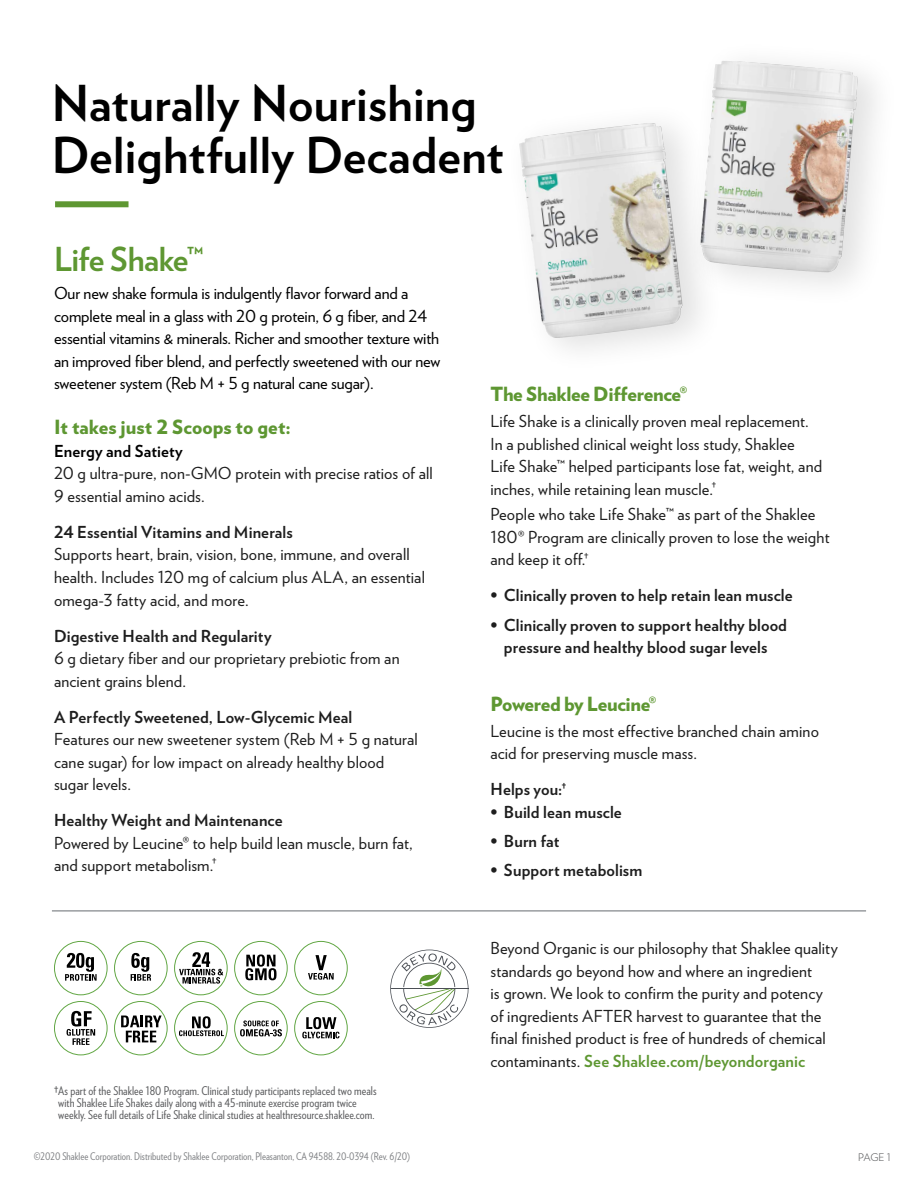
<style>
.page{position:relative;width:918px;height:1188px;background:#fff}
.page>*{position:absolute;margin:0;border:0;box-sizing:border-box;transform-origin:0 0}
.t1{font:700 49.35px/52.3px "Verlag";letter-spacing:.005em;color:#000}
.t2{font:700 33px "Verlag";letter-spacing:-.02em;color:#5e9732}
.t3{font:900 19.5px "Verlag";letter-spacing:-.015em;color:#5e9732}
.t4{font:16.5px/22.5px "Verlag";letter-spacing:.005em;color:#1e1e1e}
.t5{font:700 16.5px/22.5px "Verlag";letter-spacing:.005em;color:#1e1e1e;text-align:center}
.t6{font:16.5px/22.5px "Verlag";letter-spacing:-.01em;color:#000}
.t7{font:700 16.5px "Verlag";letter-spacing:.01em;color:#000}
.t8{font:12px/12px "Verlag Condensed";letter-spacing:.005em;color:#58595b}
.t9{font:10.5px "Verlag Condensed";color:#808285}
.t10{font:300 10.5px "Verlag";color:#58595b}
.s1{font-weight:700;color:#5e9732}
</style>
<div class="page">
<svg style="left:390px;top:950px;width:79px;height:78px"></svg>
<div style="left:55px;top:201px;width:74px;height:6px;background:#5e9732"></div>
<div style="left:504px;top:101px;width:221px;height:273px;background:#000;opacity:.12"></div>
<img style="left:519px;top:123px;width:161px;height:215px">
<div style="left:685px;top:38px;width:215px;height:270px;background:#000;opacity:.12"></div>
<img style="left:700px;top:61px;width:140px;height:211px">
<svg style="left:65px;top:953px;width:32px;height:28px"></svg>
<div style="left:54px;top:941px;width:54px;height:54px;border:1px solid #62a744;border-radius:50%"></div>
<svg style="left:131px;top:953px;width:20px;height:28px"></svg>
<div style="left:114px;top:941px;width:54px;height:54px;border:1px solid #62a744;border-radius:50%"></div>
<svg style="left:179px;top:952px;width:44px;height:32px"></svg>
<div style="left:174px;top:941px;width:54px;height:54px;border:1px solid #62a744;border-radius:50%"></div>
<svg style="left:245px;top:954px;width:32px;height:26px"></svg>
<div style="left:234px;top:941px;width:54px;height:54px;border:1px solid #62a744;border-radius:50%"></div>
<svg style="left:308px;top:955px;width:26px;height:25px"></svg>
<div style="left:294px;top:941px;width:54px;height:54px;border:1px solid #62a744;border-radius:50%"></div>
<svg style="left:67px;top:1011px;width:28px;height:34px"></svg>
<div style="left:54px;top:1001px;width:54px;height:54px;border:1px solid #62a744;border-radius:50%"></div>
<svg style="left:121px;top:1016px;width:41px;height:26px"></svg>
<div style="left:114px;top:1001px;width:54px;height:54px;border:1px solid #62a744;border-radius:50%"></div>
<svg style="left:179px;top:1016px;width:45px;height:20px"></svg>
<div style="left:174px;top:1001px;width:54px;height:54px;border:1px solid #62a744;border-radius:50%"></div>
<svg style="left:240px;top:1021px;width:42px;height:15px"></svg>
<div style="left:234px;top:1001px;width:54px;height:54px;border:1px solid #62a744;border-radius:50%"></div>
<svg style="left:302px;top:1017px;width:38px;height:21px"></svg>
<div style="left:294px;top:1001px;width:54px;height:54px;border:1px solid #62a744;border-radius:50%"></div>
<hr style="left:52px;top:911px;width:814px;height:1px;background:#666c70">
<h1 class="t1" style="left:52px;top:74px;width:453px">Naturally Nourishing<br>Delightfully Decadent</h1>
<h2 class="t2" style="left:54px;top:233px;width:151px">Life Shake™</h2>
<p class="t6" style="left:54px;top:281px;width:388px">Our new shake formula is indulgently flavor forward and a complete meal in a glass with 20 g protein, 6 g fiber, and 24 essential vitamins &amp; minerals. Richer and smoother texture with an improved fiber blend, and perfectly sweetened with our new sweetener system (Reb M + 5 g natural cane sugar).</p>
<p class="t3" style="left:54px;top:411px;width:238px">It takes just 2 Scoops to get:</p>
<p class="t7" style="left:54px;top:438px;width:130px">Energy and Satiety</p>
<p class="t4" style="left:54px;top:461px;width:380px">20 g ultra-pure, non-GMO protein with precise ratios of all<br>9 essential amino acids.</p>
<p class="t5" style="left:54px;top:520px;width:240px">24 Essential Vitamins and Minerals</p>
<p class="t4" style="left:54px;top:542px;width:372px">Supports heart, brain, vision, bone, immune, and overall health. Includes 120 mg of calcium plus ALA, an essential omega-3 fatty acid, and more.</p>
<p class="t5" style="left:54px;top:623px;width:219px">Digestive Health and Regularity</p>
<p class="t4" style="left:54px;top:646px;width:347px">6 g dietary fi ber and our proprietary prebiotic from an ancient grains blend.</p>
<p class="t5" style="left:54px;top:704px;width:300px">A Perfectly Sweetened, Low-Glycemic Meal</p>
<p class="t4" style="left:54px;top:727px;width:365px">Features our new sweetener system (Reb M + 5 g natural cane sugar) for low impact on already healthy blood sugar levels.</p>
<p class="t5" style="left:54px;top:808px;width:230px">Healthy Weight and Maintenance</p>
<p class="t4" style="left:54px;top:831px;width:360px">Powered by Leucine® to help build lean muscle, burn fat, and support metabolism.<sup>†</sup></p>
<p class="t8" style="left:58px;top:1084px;width:320px;text-indent:-4px">†As part of the Shaklee 180 Program. Clinical study participants replaced two meals with Shaklee Life Shakes daily along with a 45-minute exercise program twice weekly. See full details of Life Shake clinical studies at healthresource.shaklee.com.</p>
<p class="t3" style="left:490px;top:378px;width:198px">The Shaklee Difference®</p>
<p class="t4" style="left:490px;top:409px;width:333px">Life Shake is a clinically proven meal replacement.<br>In a published clinical weight loss study, Shaklee Life Shake™ helped participants lose fat, weight, and inches, while retaining lean muscle.<sup>†</sup></p>
<p class="t4" style="left:491px;top:502px;width:341px">People who take Life Shake™ as part of the Shaklee<br>180® Program are clinically proven to lose the weight and keep it off.<sup>†</sup></p>
<p class="t5" style="left:490px;top:583px;width:304px">• Clinically proven to help retain lean muscle</p>
<p class="t5" style="left:490px;top:613px;width:298px">• Clinically proven to support healthy blood pressure and healthy blood sugar levels</p>
<p class="t3" style="left:490px;top:688px;width:167px">Powered by Leucine®</p>
<p class="t4" style="left:490px;top:719px;width:330px">Leucine is the most effective branched chain amino acid for preserving muscle mass.</p>
<p class="t5" style="left:490px;top:777px;width:77px">Helps you:<sup>†</sup></p>
<p class="t5" style="left:490px;top:800px;width:133px">• Build lean muscle</p>
<p class="t5" style="left:490px;top:829px;width:70px">• Burn fat</p>
<p class="t5" style="left:490px;top:858px;width:153px">• Support metabolism</p>
<p class="t4" style="left:490px;top:936px;width:349px">Beyond Organic is our philosophy that Shaklee quality standards go beyond how and where an ingredient<br>is grown. We look to confirm the purity and potency of ingredients AFTER harvest to guarantee that the final finished product is free of hundreds of chemical contaminants. <span class="s1">See Shaklee.com/beyondorganic</span></p>
<p class="t9" style="left:34px;top:1149px;width:378px">©2020 Shaklee Corporation. Distributed by Shaklee Corporation, Pleasanton, CA 94588. 20-0394 (Rev. 6/20)</p>
<p class="t10" style="left:858px;top:1150px;width:34px">PAGE 1</p>
</div>
